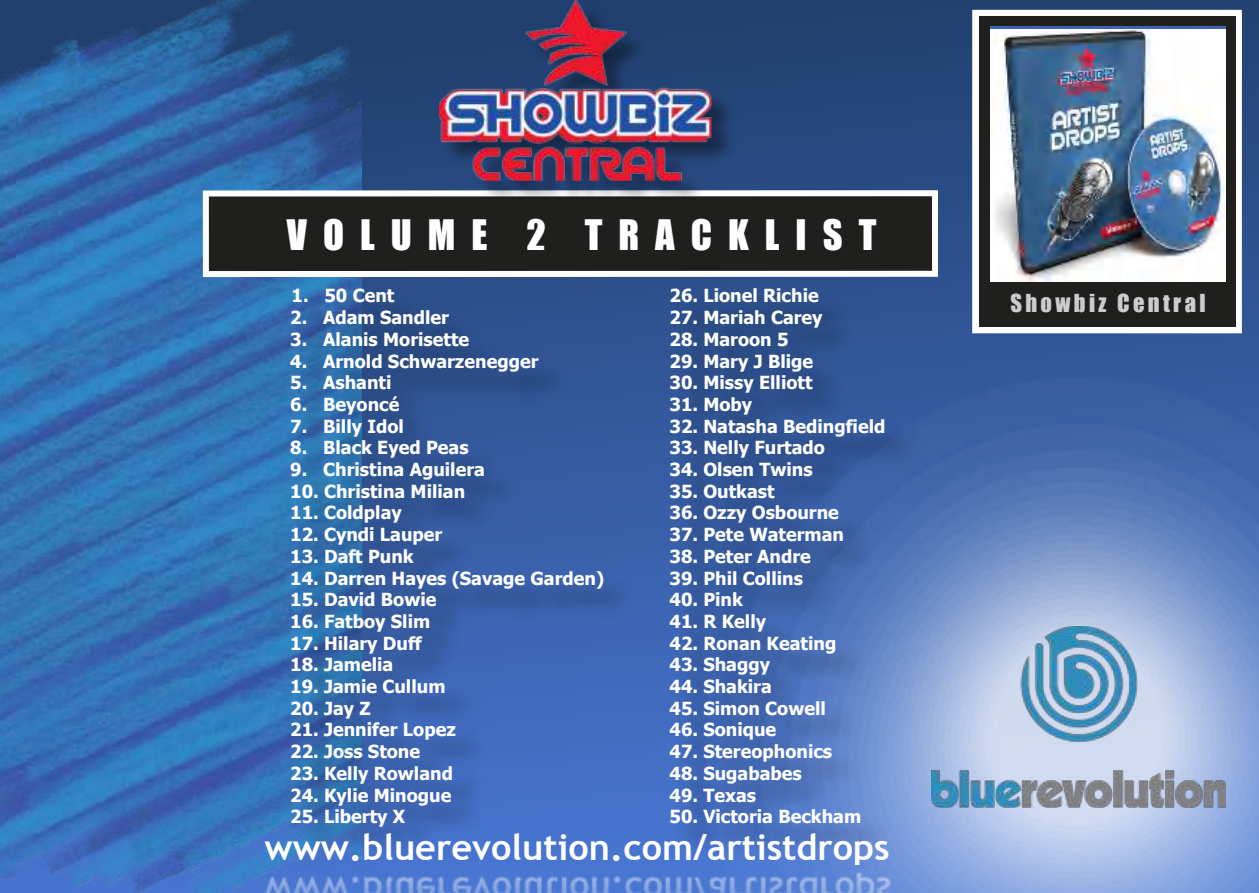
<style>
.page{position:relative;width:1259px;height:893px;background:#fff}
.page>*{position:absolute;margin:0;border:0;box-sizing:border-box;transform-origin:0 0}
.t1{font:38.7px "Impact";letter-spacing:.415em;color:#fff}
.t2{font:700 36px "Trebuchet MS";color:#fff}
.t3{font:22.8px "Impact";letter-spacing:.15em;color:#ccccce}
.t4{font:700 18px "Tahoma";color:#fff}
</style>
<div class="page">
<svg style="left:361px;top:0;width:898px;height:298px;background:#26467a"></svg>
<img style="left:0;top:0;width:361px;height:893px">
<div style="left:203px;top:190px;width:735px;height:87px;border:12px solid #fff"></div>
<div style="left:209px;top:196px;width:723px;height:75px;background:#1f201d"></div>
<img style="left:233px;top:280px;width:734px;height:544px">
<div style="left:972px;top:10px;width:269px;height:323px;border:13px solid #fff"></div>
<div style="left:978px;top:16px;width:257px;height:311px;background:#1f201d"></div>
<img style="left:990px;top:29px;width:235px;height:253px">
<img style="left:435px;top:0;width:303px;height:197px">
<img style="left:440px;top:1px;width:271px;height:180px">
<img style="left:215px;top:824px;width:390px;height:69px">
<img style="left:605px;top:298px;width:654px;height:595px">
<img style="left:931px;top:626px;width:294px;height:182px">
<h1 class="t1" style="left:287px;top:220px;width:591px">VOLUME 2 TRACKLIST</h1>
<p class="t4" style="left:291px;top:289px;width:104px">1. 50 Cent</p>
<p class="t4" style="left:669px;top:289px;width:151px">26. Lionel Richie</p>
<p class="t4" style="left:290px;top:310px;width:160px">2. Adam Sandler</p>
<p class="t4" style="left:669px;top:310px;width:155px">27. Mariah Carey</p>
<p class="t4" style="left:290px;top:332px;width:180px">3. Alanis Morisette</p>
<p class="t4" style="left:669px;top:332px;width:120px">28. Maroon 5</p>
<p class="t4" style="left:290px;top:354px;width:250px">4. Arnold Schwarzenegger</p>
<p class="t4" style="left:669px;top:354px;width:145px">29. Mary J Blige</p>
<p class="t4" style="left:290px;top:375px;width:103px">5. Ashanti</p>
<p class="t4" style="left:669px;top:375px;width:144px">30. Missy Elliott</p>
<p class="t4" style="left:290px;top:397px;width:111px">6. Beyoncé</p>
<p class="t4" style="left:669px;top:397px;width:84px">31. Moby</p>
<p class="t4" style="left:290px;top:419px;width:115px">7. Billy Idol</p>
<p class="t4" style="left:669px;top:419px;width:217px">32. Natasha Bedingfield</p>
<p class="t4" style="left:290px;top:441px;width:180px">8. Black Eyed Peas</p>
<p class="t4" style="left:669px;top:441px;width:157px">33. Nelly Furtado</p>
<p class="t4" style="left:290px;top:462px;width:196px">9. Christina Aguilera</p>
<p class="t4" style="left:669px;top:462px;width:145px">34. Olsen Twins</p>
<p class="t4" style="left:290px;top:484px;width:176px">10. Christina Milian</p>
<p class="t4" style="left:669px;top:484px;width:107px">35. Outkast</p>
<p class="t4" style="left:290px;top:506px;width:113px">11. Coldplay</p>
<p class="t4" style="left:669px;top:506px;width:171px">36. Ozzy Osbourne</p>
<p class="t4" style="left:290px;top:527px;width:154px">12. Cyndi Lauper</p>
<p class="t4" style="left:669px;top:527px;width:176px">37. Pete Waterman</p>
<p class="t4" style="left:290px;top:549px;width:125px">13. Daft Punk</p>
<p class="t4" style="left:669px;top:549px;width:143px">38. Peter Andre</p>
<p class="t4" style="left:290px;top:571px;width:315px">14. Darren Hayes (Savage Garden)</p>
<p class="t4" style="left:669px;top:571px;width:135px">39. Phil Collins</p>
<p class="t4" style="left:290px;top:592px;width:148px">15. David Bowie</p>
<p class="t4" style="left:669px;top:592px;width:75px">40. Pink</p>
<p class="t4" style="left:290px;top:614px;width:142px">16. Fatboy Slim</p>
<p class="t4" style="left:669px;top:614px;width:98px">41. R Kelly</p>
<p class="t4" style="left:290px;top:636px;width:133px">17. Hilary Duff</p>
<p class="t4" style="left:669px;top:636px;width:168px">42. Ronan Keating</p>
<p class="t4" style="left:290px;top:657px;width:105px">18. Jamelia</p>
<p class="t4" style="left:669px;top:657px;width:102px">43. Shaggy</p>
<p class="t4" style="left:290px;top:679px;width:157px">19. Jamie Cullum</p>
<p class="t4" style="left:669px;top:679px;width:104px">44. Shakira</p>
<p class="t4" style="left:290px;top:701px;width:82px">20. Jay Z</p>
<p class="t4" style="left:669px;top:701px;width:158px">45. Simon Cowell</p>
<p class="t4" style="left:290px;top:723px;width:167px">21. Jennifer Lopez</p>
<p class="t4" style="left:669px;top:723px;width:108px">46. Sonique</p>
<p class="t4" style="left:290px;top:744px;width:131px">22. Joss Stone</p>
<p class="t4" style="left:669px;top:744px;width:164px">47. Stereophonics</p>
<p class="t4" style="left:290px;top:766px;width:164px">23. Kelly Rowland</p>
<p class="t4" style="left:669px;top:766px;width:134px">48. Sugababes</p>
<p class="t4" style="left:290px;top:788px;width:163px">24. Kylie Minogue</p>
<p class="t4" style="left:669px;top:788px;width:88px">49. Texas</p>
<p class="t4" style="left:290px;top:809px;width:116px">25. Liberty X</p>
<p class="t4" style="left:669px;top:809px;width:193px">50. Victoria Beckham</p>
<h2 class="t2" style="left:264px;top:834px;width:627px">www.bluerevolution.com/artistdrops</h2>
<p class="t3" style="left:1010px;top:294px;width:197px">Showbiz Central</p>
</div>
